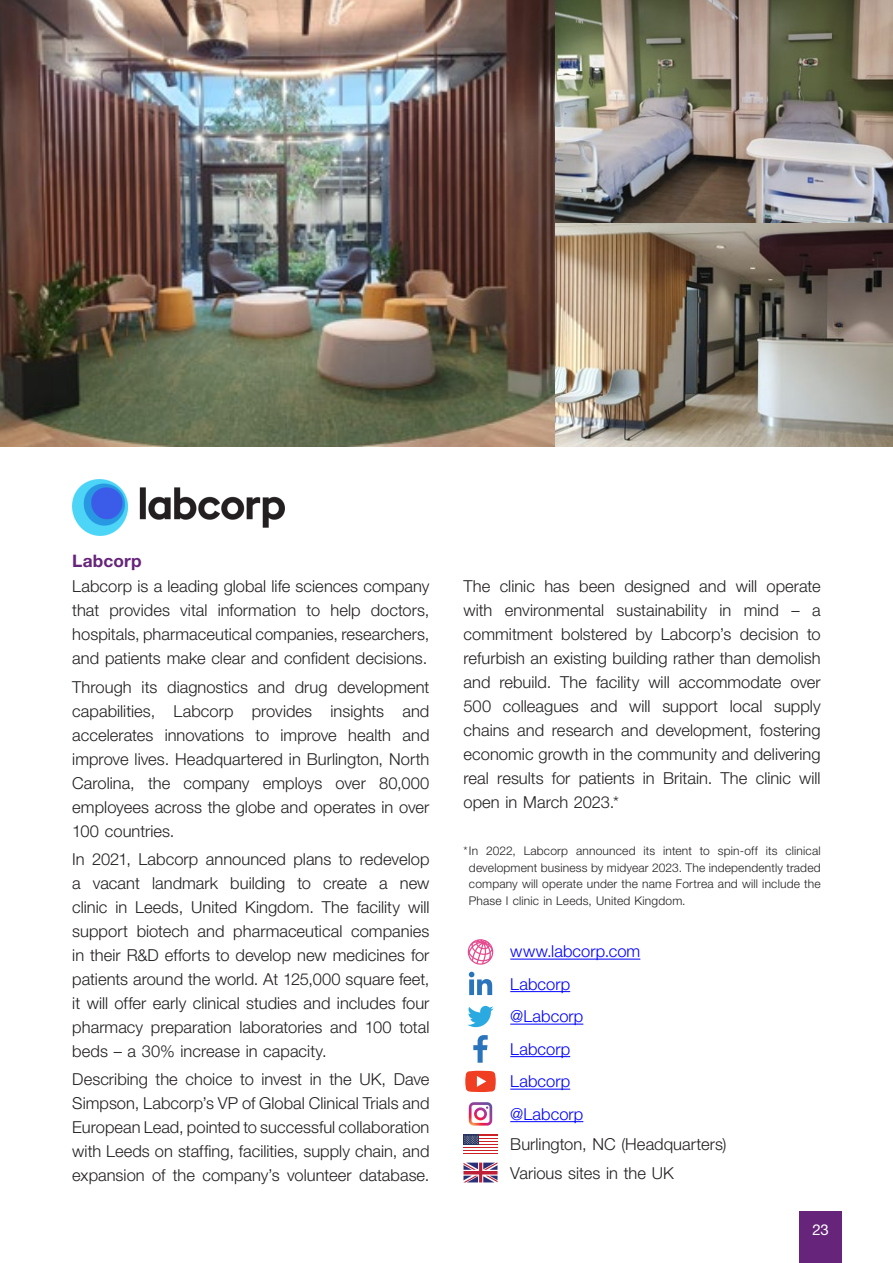
<style>
.page{position:relative;width:893px;height:1263px;background:#fff}
.page>*{position:absolute;margin:0;border:0;box-sizing:border-box;transform-origin:0 0}
.t1{font:700 17.25px "Helvetica Neue 75";letter-spacing:.01em;color:#66247a}
.t2{font:300 16.5px/24px "Helvetica Neue 45";color:#231f20;text-align:justify}
.t3{font:300 16.5px "Helvetica Neue 45";letter-spacing:.005em;color:#00f}
.t4{font:15px "Helvetica Neue 55";color:#fff}
.t5{font:300 12px/16.5px "Helvetica Neue 45";letter-spacing:.015em;color:#231f20;text-align:justify}
</style>
<div class="page">
<div style="left:799px;top:1212px;width:43px;height:51px;background:#66247a"></div>
<hr style="left:510px;top:959px;width:130px;height:1px;background:#00f">
<hr style="left:510px;top:991px;width:60px;height:1px;background:#00f">
<hr style="left:510px;top:1024px;width:73px;height:1px;background:#00f">
<hr style="left:510px;top:1056px;width:60px;height:1px;background:#00f">
<hr style="left:510px;top:1089px;width:60px;height:1px;background:#00f">
<hr style="left:510px;top:1121px;width:73px;height:1px;background:#00f">
<svg style="left:468px;top:939px;width:25px;height:26px"></svg>
<svg style="left:469px;top:972px;width:23px;height:23px"></svg>
<svg style="left:467px;top:1006px;width:27px;height:21px"></svg>
<svg style="left:473px;top:1035px;width:15px;height:28px"></svg>
<svg style="left:465px;top:1071px;width:31px;height:21px"></svg>
<svg style="left:469px;top:1102px;width:23px;height:23px"></svg>
<hr style="left:463px;top:1153px;width:34px;height:1px;background:#cc2026">
<hr style="left:463px;top:1149px;width:34px;height:2px;background:#cc2026">
<hr style="left:463px;top:1146px;width:34px;height:2px;background:#cc2026">
<hr style="left:463px;top:1143px;width:34px;height:2px;background:#cc2026">
<hr style="left:463px;top:1140px;width:34px;height:2px;background:#cc2026">
<hr style="left:463px;top:1137px;width:34px;height:2px;background:#cc2026">
<hr style="left:463px;top:1134px;width:34px;height:2px;background:#cc2026">
<div style="left:463px;top:1134px;width:16px;height:11px;background:#293460"></div>
<svg style="left:464px;top:1135px;width:14px;height:9px"></svg>
<svg style="left:463px;top:1162px;width:34px;height:20px"></svg>
<img style="left:0;top:0;width:893px;height:446px">
<img style="left:72px;top:479px;width:213px;height:57px">
<p class="t1" style="left:72px;top:550px;width:71px">Labcorp</p>
<p class="t2" style="left:72px;top:574px;width:359px">Labcorp is a leading global life sciences company that provides vital information to help doctors, hospitals, pharmaceutical companies, researchers, and patients make clear and confident decisions.</p>
<p class="t2" style="left:72px;top:674px;width:359px">Through its diagnostics and drug development capabilities, Labcorp provides insights and accelerates innovations to improve health and improve lives. Headquartered in Burlington, North Carolina, the company employs over 80,000 employees across the globe and operates in over 100 countries.</p>
<p class="t2" style="left:72px;top:847px;width:359px">In 2021, Labcorp announced plans to redevelop a vacant landmark building to create a new clinic in Leeds, United Kingdom. The facility will support biotech and pharmaceutical companies in their R&amp;D efforts to develop new medicines for patients around the world. At 125,000 square feet, it will offer early clinical studies and includes four pharmacy preparation laboratories and 100 total beds – a 30% increase in capacity.</p>
<p class="t2" style="left:72px;top:1067px;width:359px">Describing the choice to invest in the UK, Dave Simpson, Labcorp’s VP of Global Clinical Trials and European Lead, pointed to successful collaboration with Leeds on staffing, facilities, supply chain, and expansion of the company’s volunteer database.</p>
<p class="t2" style="left:463px;top:574px;width:359px">The clinic has been designed and will operate with environmental sustainability in mind – a commitment bolstered by Labcorp’s decision to refurbish an existing building rather than demolish and rebuild. The facility will accommodate over 500 colleagues and will support local supply chains and research and development, fostering economic growth in the community and delivering real results for patients in Britain. The clinic will open in March 2023.*</p>
<p class="t5" style="left:469px;top:842px;width:353px;text-indent:-5px">*In 2022, Labcorp announced its intent to spin-off its clinical development business by midyear 2023. The independently traded company will operate under the name Fortrea and will include the Phase I clinic in Leeds, United Kingdom.</p>
<p class="t3" style="left:510px;top:941px;width:132px">www.labcorp.com</p>
<p class="t3" style="left:510px;top:974px;width:61px">Labcorp</p>
<p class="t3" style="left:510px;top:1006px;width:75px">@Labcorp</p>
<p class="t3" style="left:510px;top:1039px;width:61px">Labcorp</p>
<p class="t3" style="left:510px;top:1071px;width:61px">Labcorp</p>
<p class="t3" style="left:510px;top:1104px;width:75px">@Labcorp</p>
<p class="t2" style="left:510px;top:1132px;width:218px">Burlington, NC (Headquarters)</p>
<p class="t2" style="left:510px;top:1160px;width:165px">Various sites in the UK</p>
<p class="t4" style="left:812px;top:1221px;width:18px">23</p>
</div>
